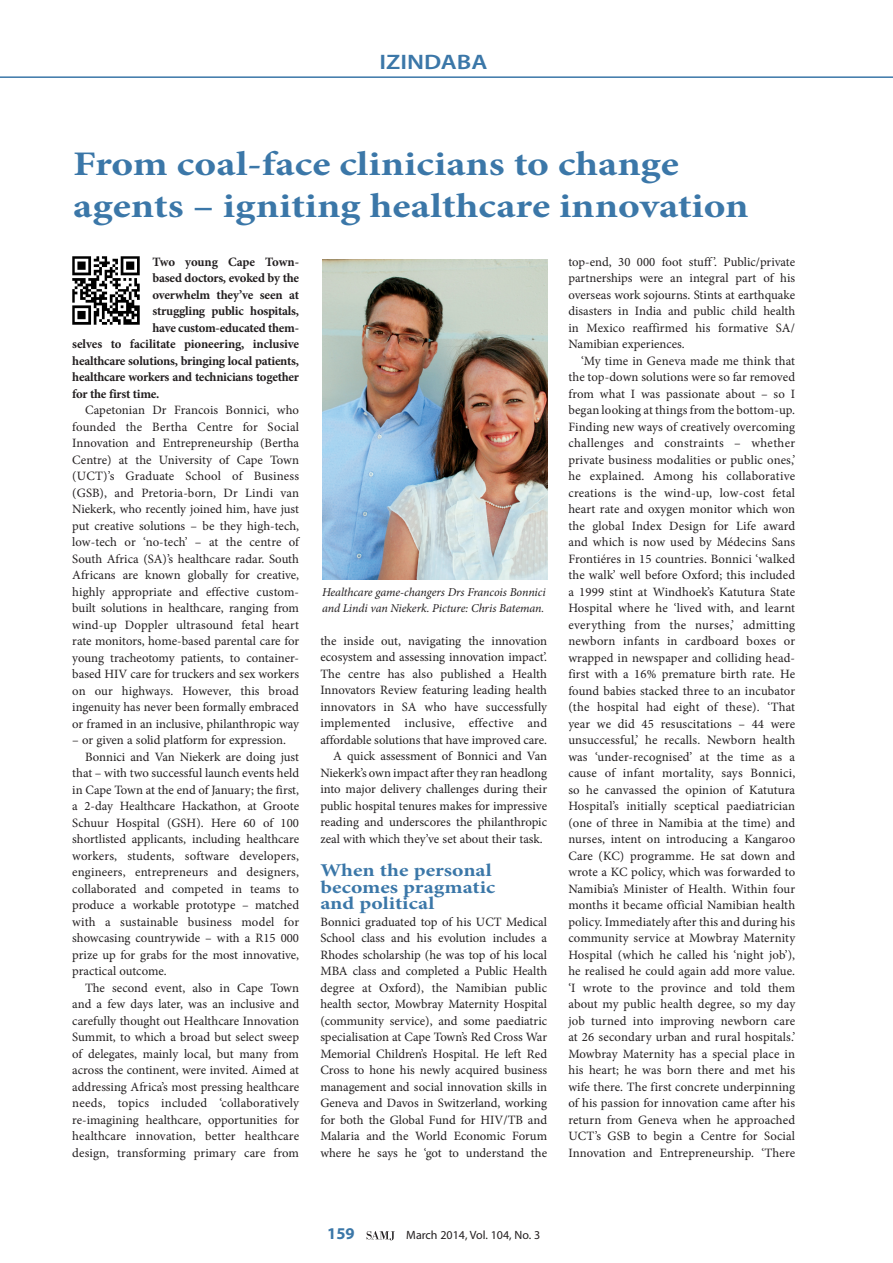
<style>
.page{position:relative;width:893px;height:1263px;background:#fff}
.page>*{position:absolute;margin:0;border:0;box-sizing:border-box;transform-origin:0 0}
.A_HEAD{font:700 34.5px/41.4px "Minion Pro";color:#3b77a8;scale:1.2 1}
.t1{font:600 21px "Myriad Pro";color:#3b77a8;scale:1.2 1}
.B_HEAD{font:700 18px/16.5px "Minion Pro";color:#3b77a8;scale:1.2 1}
.t2{font:700 16.5px "Myriad Pro";color:#3b77a8}
.BODY_TEXT_INDENT{font:12.75px/16.5px "Minion Pro";color:#231f20;text-align:justify}
.BODY_TEXT_1ST_PARAGR{font:12.75px/16.5px "Minion Pro";color:#231f20;text-align:justify}
.BODY_TEXT_1ST_PARAGR-2{font:700 12.75px "Minion Pro";letter-spacing:-.02em;color:#231f20}
.CAPTIONS{font:italic 12px/16.5px "Minion Pro";letter-spacing:-.01em;color:#231f20}
.t3{font:12px "Myriad Pro";color:#231f20}
</style>
<div class="page">
<svg style="left:367px;top:1231px;width:28px;height:9px"></svg>
<hr style="left:0;top:76px;width:893px;height:2px;background:#3b77a8">
<img style="left:72px;top:257px;width:67px;height:67px">
<img style="left:322px;top:259px;width:225px;height:320px">
<h2 class="t1" style="left:379px;top:48px;width:91px">IZINDABA</h2>
<h1 class="A_HEAD" style="left:73px;top:143px;width:564px">From coal-face clinicians to change agents – igniting healthcare innovation</h1>
<p class="BODY_TEXT_1ST_PARAGR-2" style="left:153px;top:252px;width:148px">Two young Cape Town-</p>
<p class="BODY_TEXT_1ST_PARAGR-2" style="left:153px;top:269px;width:148px">based doctors, evoked by the</p>
<p class="BODY_TEXT_1ST_PARAGR-2" style="left:153px;top:285px;width:148px">overwhelm they’ve seen at</p>
<p class="BODY_TEXT_1ST_PARAGR-2" style="left:153px;top:302px;width:148px">struggling public hospitals,</p>
<p class="BODY_TEXT_1ST_PARAGR-2" style="left:153px;top:318px;width:148px">have custom-educated them-</p>
<p class="BODY_TEXT_1ST_PARAGR-2" style="left:72px;top:335px;width:228px">selves to facilitate pioneering, inclusive</p>
<p class="BODY_TEXT_1ST_PARAGR-2" style="left:72px;top:351px;width:228px">healthcare solutions, bringing local patients,</p>
<p class="BODY_TEXT_1ST_PARAGR-2" style="left:72px;top:368px;width:228px">healthcare workers and technicians together</p>
<p class="BODY_TEXT_1ST_PARAGR-2" style="left:72px;top:384px;width:89px">for the first time.</p>
<p class="BODY_TEXT_INDENT" style="left:72px;top:402px;width:228px;text-indent:13px">Capetonian Dr Francois Bonnici, who founded the Bertha Centre for Social Innovation and Entrepreneurship (Bertha Centre) at the University of Cape Town (UCT)’s Graduate School of Business (GSB), and Pretoria-born, Dr Lindi van Niekerk, who recently joined him, have just put creative solutions – be they high-tech, low-tech or ‘no-tech’ – at the centre of South Africa (SA)’s healthcare radar. South Africans are known globally for creative, highly appropriate and effective custom&shy;built solutions in healthcare, ranging from wind-up Doppler ultrasound fetal heart rate monitors, home-based parental care for young tracheotomy patients, to container&shy;based HIV care for truckers and sex workers on our highways. However, this broad ingenuity has never been formally embraced or framed in an inclusive, philanthropic way</p>
<p class="BODY_TEXT_INDENT" style="left:72px;top:732px;width:215px">– or given a solid platform for expression.</p>
<p class="BODY_TEXT_INDENT" style="left:72px;top:748px;width:228px;text-indent:13px">Bonnici and Van Niekerk are doing just that – with two successful launch events held in Cape Town at the end of January; the first, a 2-day Healthcare Hackathon, at Groote Schuur Hospital (GSH). Here 60 of 100 shortlisted applicants, including healthcare workers, students, software developers, engineers, entrepreneurs and designers, collaborated and competed in teams to produce a workable prototype – matched with a sustainable business model for showcasing countrywide – with a R15 000 prize up for grabs for the most innovative, practical outcome.</p>
<p class="BODY_TEXT_INDENT" style="left:72px;top:979px;width:228px;text-indent:13px">The second event, also in Cape Town and a few days later, was an inclusive and carefully thought out Healthcare Innovation Summit, to which a broad but select sweep of delegates, mainly local, but many from across the continent, were invited. Aimed at addressing Africa’s most pressing healthcare needs, topics included ‘collaboratively re-imagining healthcare, opportunities for healthcare innovation, better healthcare design, transforming primary care from</p>
<p class="CAPTIONS" style="left:322px;top:583px;width:225px">Healthcare game-changers Drs Francois Bonnici and Lindi van Niekerk. Picture: Chris Bateman.</p>
<p class="BODY_TEXT_INDENT" style="left:320px;top:633px;width:228px">the inside out, navigating the innovation ecosystem and assessing innovation impact’.<br>The centre has also published a Health Innovators Review featuring leading health innovators in SA who have successfully implemented inclusive, effective and affordable solutions that have improved care.</p>
<p class="BODY_TEXT_INDENT" style="left:320px;top:748px;width:228px;text-indent:13px">A quick assessment of Bonnici and Van Niekerk’s own impact after they ran headlong into major delivery challenges during their public hospital tenures makes for impressive reading and underscores the philanthropic zeal with which they’ve set about their task.</p>
<h2 class="B_HEAD" style="left:320px;top:862px;width:147px">When the personal becomes pragmatic and political</h2>
<p class="BODY_TEXT_1ST_PARAGR" style="left:320px;top:913px;width:228px">Bonnici graduated top of his UCT Medical School class and his evolution includes a Rhodes scholarship (he was top of his local MBA class and completed a Public Health degree at Oxford), the Namibian public health sector, Mowbray Maternity Hospital (community service), and some paediatric specialisation at Cape Town’s Red Cross War Memorial Children’s Hospital. He left Red Cross to hone his newly acquired business management and social innovation skills in Geneva and Davos in Switzerland, working for both the Global Fund for HIV/TB and Malaria and the World Economic Forum where he says he ‘got to understand the</p>
<p class="BODY_TEXT_1ST_PARAGR" style="left:568px;top:253px;width:228px">top-end, 30 000 foot stuff ’. Public/private partnerships were an integral part of his overseas work sojourns. Stints at earthquake disasters in India and public child health in Mexico reaffirmed his formative SA/ Namibian experiences.</p>
<p class="BODY_TEXT_INDENT" style="left:568px;top:352px;width:228px;text-indent:13px">‘My time in Geneva made me think that the top-down solutions were so far removed from what I was passionate about – so I began looking at things from the bottom-up.<br>Finding new ways of creatively overcoming challenges and constraints – whether private business modalities or public ones,’ he explained. Among his collaborative creations is the wind-up, low-cost fetal heart rate and oxygen monitor which won the global Index Design for Life award and which is now used by Médecins Sans Frontiéres in 15 countries. Bonnici ‘walked the walk’ well before Oxford; this included a 1999 stint at Windhoek’s Katutura State Hospital where he ‘lived with, and learnt everything from the nurses,’ admitting newborn infants in cardboard boxes or wrapped in newspaper and colliding head&shy;first with a 16% premature birth rate. He found babies stacked three to an incubator (the hospital had eight of these). ‘That year we did 45 resuscitations – 44 were unsuccessful,’ he recalls. Newborn health was ‘under-recognised’ at the time as a cause of infant mortality, says Bonnici, so he canvassed the opinion of Katutura Hospital’s initially sceptical paediatrician (one of three in Namibia at the time) and nurses, intent on introducing a Kangaroo Care (KC) programme. He sat down and wrote a KC policy, which was forwarded to Namibia’s Minister of Health. Within four months it became official Namibian health policy. Immediately after this and during his community service at Mowbray Maternity Hospital (which he called his ‘night job’), he realised he could again add more value. ‘I wrote to the province and told them about my public health degree, so my day job turned into improving newborn care at 26 secondary urban and rural hospitals.’ Mowbray Maternity has a special place in his heart; he was born there and met his wife there. The first concrete underpinning of his passion for innovation came after his return from Geneva when he approached UCT’s GSB to begin a Centre for Social Innovation and Entrepreneurship. ‘There</p>
<p class="t2" style="left:327px;top:1224px;width:29px">159</p>
<p class="t3" style="left:406px;top:1229px;width:135px">March 2014, Vol. 104, No. 3</p>
</div>
